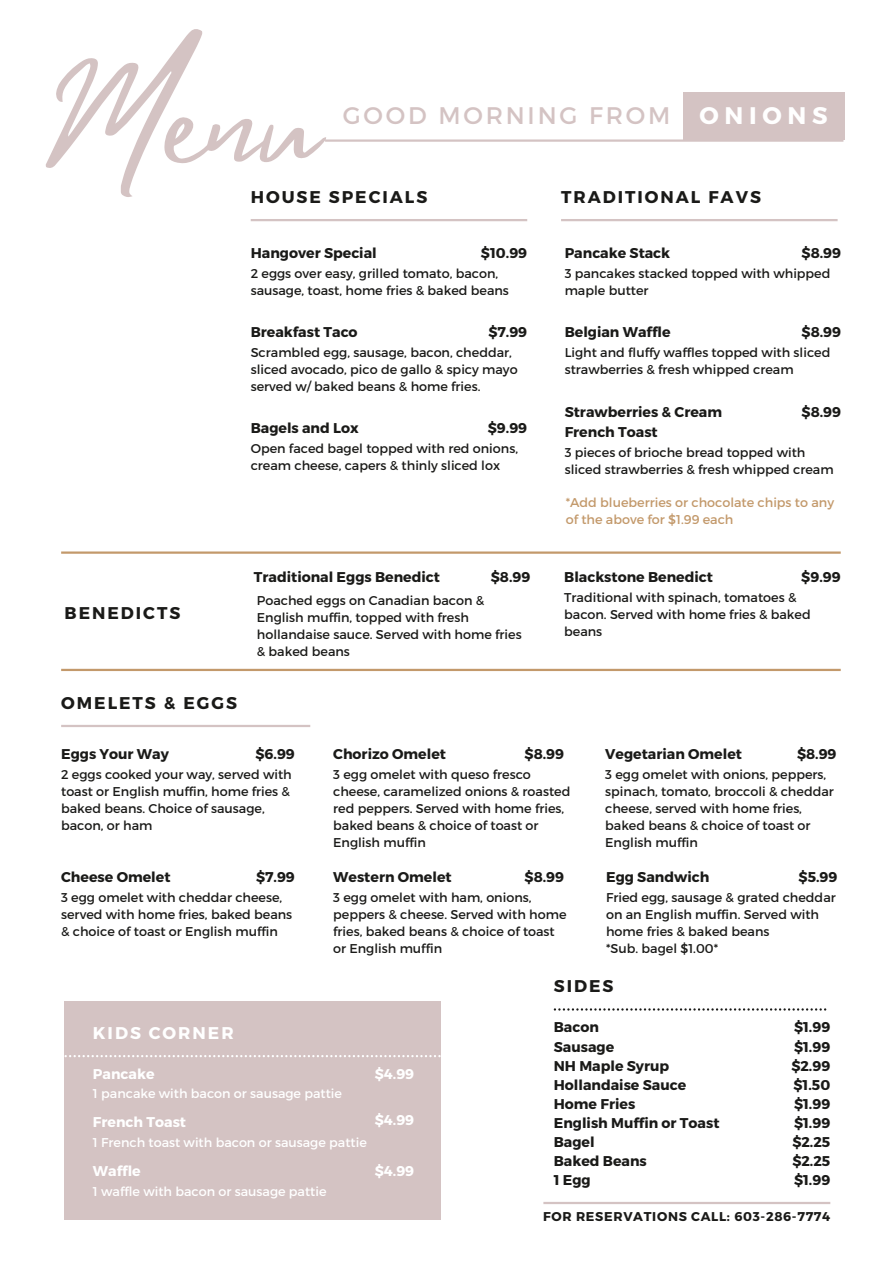
<style>
.page{position:relative;width:894px;height:1264px;background:#fff}
.page>*{position:absolute;margin:0;border:0;box-sizing:border-box;transform-origin:0 0}
.t1{font:139.2px "Mistrully";color:#d4c3c3}
.t2{font:24px "Montserrat";letter-spacing:.115em;color:#d4c3c3}
.t3{font:700 24px "Montserrat";letter-spacing:.24em;color:#fff}
.t4{font:700 16.95px "Montserrat";letter-spacing:.115em;color:#1a1a18}
.t5{font:700 16.95px "Montserrat";letter-spacing:.115em;color:#fff}
.t6{font:700 14.1px/19px "Montserrat";color:#1a1a18}
.t7{font:700 14.1px "Montserrat";color:#fff}
.t8{font:12.75px/17px "Montserrat";color:#1a1a18}
.t9{font:12.75px "Montserrat";color:#fff}
.t10{font:12.75px/17px "Montserrat";color:#c3996b}
.t11{font:700 12.75px "Montserrat";letter-spacing:.055em;color:#1a1a18}
</style>
<div class="page">
<div style="left:682px;top:92px;width:162px;height:47px;background:#d4c3c3"></div>
<hr style="left:325px;top:139px;width:518px;height:3px;background:#d4c3c3">
<hr style="left:543px;top:1201px;width:287px;height:3px;background:#d4c3c3">
<hr style="left:61px;top:724px;width:249px;height:3px;background:#d4c3c3">
<svg style="left:553px;top:1008px;width:273px;height:2px"></svg>
<hr style="left:61px;top:551px;width:779px;height:2px;background:#c3996b">
<hr style="left:61px;top:668px;width:779px;height:3px;background:#c3996b">
<div style="left:64px;top:1000px;width:376px;height:219px;background:#d4c3c3"></div>
<svg style="left:64px;top:1055px;width:376px;height:2px"></svg>
<hr style="left:251px;top:219px;width:276px;height:2px;background:#d4c3c3">
<hr style="left:561px;top:219px;width:276px;height:2px;background:#d4c3c3">
<h2 class="t1" style="left:50px;top:9px;width:270px">Menu</h2>
<h1 class="t3" style="left:699px;top:100px;width:129px">ONIONS</h1>
<h3 class="t2" style="left:343px;top:100px;width:329px">GOOD MORNING FROM</h3>
<h5 class="t4" style="left:251px;top:186px;width:178px">HOUSE SPECIALS</h5>
<p class="t4" style="left:561px;top:186px;width:201px">TRADITIONAL FAVS</p>
<p class="t6" style="left:481px;top:243px;width:48px">$10.99</p>
<h5 class="t6" style="left:251px;top:243px;width:127px">Hangover Special</h5>
<h5 class="t8" style="left:251px;top:264px;width:260px">2 eggs over easy, grilled tomato, bacon, sausage, toast, home fries &amp; baked beans</h5>
<p class="t6" style="left:488px;top:322px;width:40px">$7.99</p>
<h5 class="t6" style="left:251px;top:322px;width:108px">Breakfast Taco</h5>
<h5 class="t8" style="left:251px;top:343px;width:268px">Scrambled egg, sausage, bacon, cheddar, sliced avocado, pico de gallo &amp; spicy mayo served w/ baked beans &amp; home fries.</h5>
<h5 class="t6" style="left:487px;top:418px;width:41px">$9.99</h5>
<p class="t6" style="left:251px;top:418px;width:109px">Bagels and Lox</p>
<h4 class="t8" style="left:251px;top:439px;width:269px">Open faced bagel topped with red onions, cream cheese, capers &amp; thinly sliced lox</h4>
<h5 class="t4" style="left:64px;top:601px;width:117px">BENEDICTS</h5>
<h5 class="t4" style="left:61px;top:691px;width:177px">OMELETS &amp; EGGS</h5>
<h5 class="t6" style="left:490px;top:567px;width:41px">$8.99</h5>
<h4 class="t6" style="left:254px;top:567px;width:188px">Traditional Eggs Benedict</h4>
<h4 class="t8" style="left:257px;top:591px;width:266px">Poached eggs on Canadian bacon &amp;<br>English muffin, topped with fresh hollandaise sauce. Served with home fries &amp; baked beans</h4>
<p class="t6" style="left:801px;top:243px;width:41px">$8.99</p>
<h5 class="t6" style="left:564px;top:243px;width:107px">Pancake Stack</h5>
<h5 class="t8" style="left:564px;top:265px;width:267px">3 pancakes stacked topped with whipped maple butter</h5>
<h5 class="t6" style="left:801px;top:322px;width:41px">$8.99</h5>
<h5 class="t6" style="left:564px;top:322px;width:107px">Belgian Waffle</h5>
<p class="t8" style="left:564px;top:343px;width:267px">Light and fluffy waffles topped with sliced strawberries &amp; fresh whipped cream</p>
<h5 class="t6" style="left:801px;top:402px;width:41px">$8.99</h5>
<h4 class="t6" style="left:564px;top:402px;width:159px">Strawberries &amp; Cream<br>French Toast</h4>
<h5 class="t8" style="left:564px;top:444px;width:270px">3 pieces of brioche bread topped with sliced strawberries &amp; fresh whipped cream</h5>
<h6 class="t10" style="left:565px;top:493px;width:270px">*Add blueberries or chocolate chips to any of the above for $1.99 each</h6>
<p class="t6" style="left:801px;top:567px;width:41px">$9.99</p>
<h5 class="t6" style="left:564px;top:567px;width:150px">Blackstone Benedict</h5>
<p class="t8" style="left:564px;top:588px;width:248px">Traditional with spinach, tomatoes &amp; bacon. Served with home fries &amp; baked beans</p>
<h5 class="t6" style="left:255px;top:744px;width:41px">$6.99</h5>
<h5 class="t6" style="left:61px;top:744px;width:109px">Eggs Your Way</h5>
<p class="t8" style="left:61px;top:765px;width:232px">2 eggs cooked your way, served with toast or English muffin, home fries &amp; baked beans. Choice of sausage, bacon, or ham</p>
<h5 class="t6" style="left:256px;top:867px;width:40px">$7.99</h5>
<h5 class="t6" style="left:61px;top:867px;width:111px">Cheese Omelet</h5>
<p class="t8" style="left:61px;top:888px;width:232px">3 egg omelet with cheddar cheese, served with home fries, baked beans &amp; choice of toast or English muffin</p>
<h4 class="t6" style="left:524px;top:744px;width:41px">$8.99</h4>
<h5 class="t6" style="left:333px;top:744px;width:114px">Chorizo Omelet</h5>
<p class="t8" style="left:333px;top:765px;width:239px">3 egg omelet with queso fresco cheese, caramelized onions &amp; roasted red peppers. Served with home fries, baked beans &amp; choice of toast or<br>English muffin</p>
<p class="t6" style="left:524px;top:867px;width:41px">$8.99</p>
<h5 class="t6" style="left:333px;top:867px;width:120px">Western Omelet</h5>
<h5 class="t8" style="left:333px;top:888px;width:235px">3 egg omelet with ham, onions, peppers &amp; cheese. Served with home fries, baked beans &amp; choice of toast or English muffin</h5>
<p class="t6" style="left:796px;top:744px;width:41px">$8.99</p>
<h4 class="t6" style="left:605px;top:744px;width:138px">Vegetarian Omelet</h4>
<h5 class="t8" style="left:605px;top:765px;width:230px">3 egg omelet with onions, peppers, spinach, tomato, broccoli &amp; cheddar cheese, served with home fries, baked beans &amp; choice of toast or<br>English muffin</h5>
<h5 class="t6" style="left:798px;top:867px;width:40px">$5.99</h5>
<h5 class="t6" style="left:606px;top:867px;width:105px">Egg Sandwich</h5>
<h5 class="t8" style="left:606px;top:888px;width:231px">Fried egg, sausage &amp; grated cheddar on an English muffin. Served with home fries &amp; baked beans</h5>
<p class="t8" style="left:606px;top:939px;width:113px">*Sub. bagel $1.00*</p>
<p class="t4" style="left:553px;top:975px;width:61px">SIDES</p>
<h5 class="t5" style="left:93px;top:1021px;width:142px">KIDS CORNER</h5>
<h5 class="t7" style="left:93px;top:1064px;width:63px">Pancake</h5>
<p class="t7" style="left:96px;top:1065px;width:63px">Pancake</p>
<p class="t9" style="left:93px;top:1085px;width:250px">1 pancake with bacon or sausage pattie</p>
<h5 class="t9" style="left:93px;top:1134px;width:275px">1 French toast with bacon or sausage pattie</h5>
<h5 class="t9" style="left:93px;top:1183px;width:235px">1 waffle with bacon or sausage pattie</h5>
<h5 class="t7" style="left:93px;top:1113px;width:95px">French Toast</h5>
<p class="t7" style="left:96px;top:1113px;width:95px">French Toast</p>
<p class="t7" style="left:93px;top:1161px;width:49px">Waffle</p>
<p class="t7" style="left:96px;top:1162px;width:49px">Waffle</p>
<h5 class="t7" style="left:375px;top:1064px;width:41px">$4.99</h5>
<h5 class="t7" style="left:375px;top:1111px;width:41px">$4.99</h5>
<p class="t7" style="left:375px;top:1161px;width:41px">$4.99</p>
<p class="t6" style="left:553px;top:1017px;width:167px">Bacon<br>Sausage<br>NH Maple Syrup<br>Hollandaise Sauce<br>Home Fries<br>English Muffin or Toast<br>Bagel<br>Baked Beans<br>1 Egg</p>
<h5 class="t6" style="left:791px;top:1017px;width:40px;text-align:justify">$1.99 $1.99 $2.99 $1.50 $1.99 $1.99 $2.25 $2.25 $1.99</h5>
<h5 class="t11" style="left:543px;top:1208px;width:288px">FOR RESERVATIONS CALL: 603-286-7774</h5>
</div>
